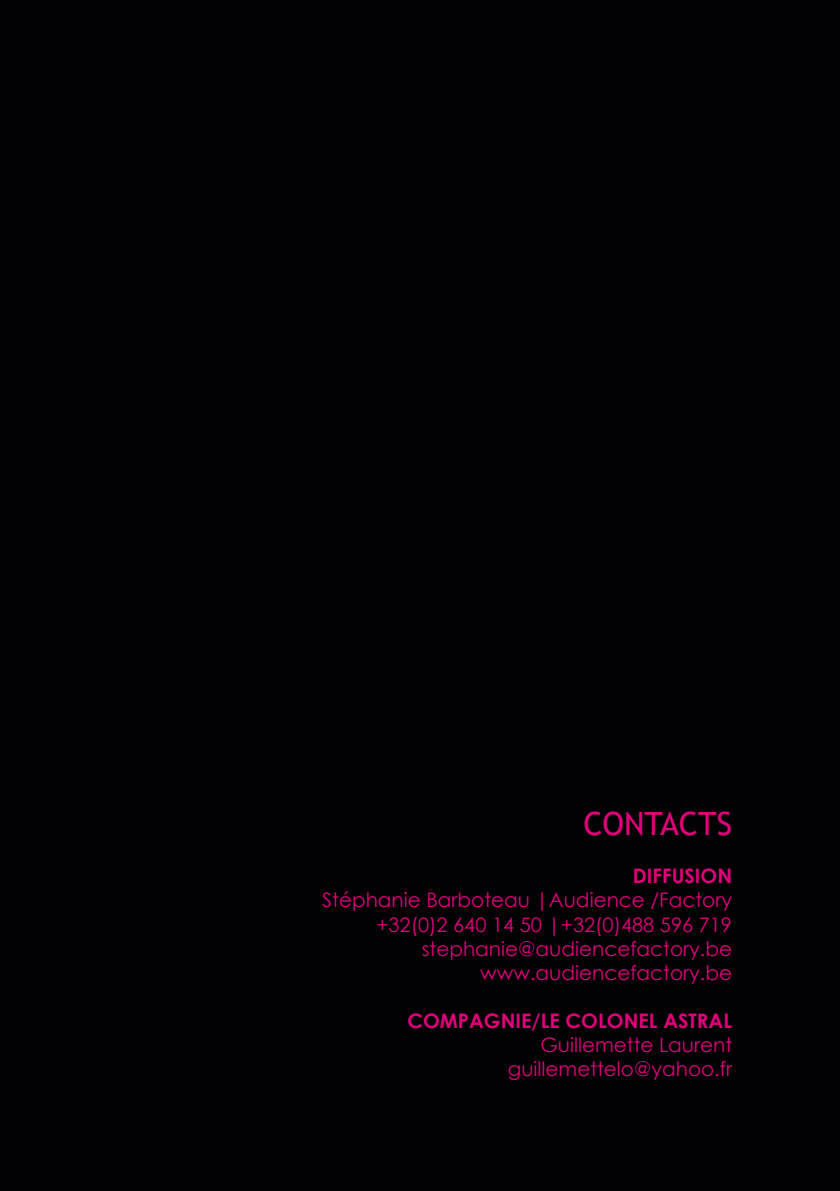
<style>
.page{position:relative;width:840px;height:1191px;background:#fff}
.page>*{position:absolute;margin:0;border:0;box-sizing:border-box;transform-origin:0 0}
.t1{font:32px "Trebuchet MS";color:#e2007a}
.t2{font:20px/24px "Century Gothic";color:#e2007a;text-align:right}
.t3{font:700 20px "Century Gothic";color:#e2007a}
</style>
<div class="page">
<div style="left:0;top:0;width:839px;height:1191px;background:#020205"></div>
<h1 class="t1" style="left:583px;top:803px;width:150px">CONTACTS</h1>
<p class="t3" style="left:632px;top:861px;width:101px">DIFFUSION</p>
<p class="t2" style="left:322px;top:888px;width:411px">Stéphanie Barboteau |Audience /Factory +32(0)2 640 14 50 |+32(0)488 596 719 stephanie@audiencefactory.be www.audiencefactory.be</p>
<p class="t3" style="left:407px;top:1005px;width:326px">COMPAGNIE/LE COLONEL ASTRAL</p>
<p class="t2" style="left:507px;top:1032px;width:225px">Guillemette Laurent guillemettelo@yahoo.fr</p>
</div>
